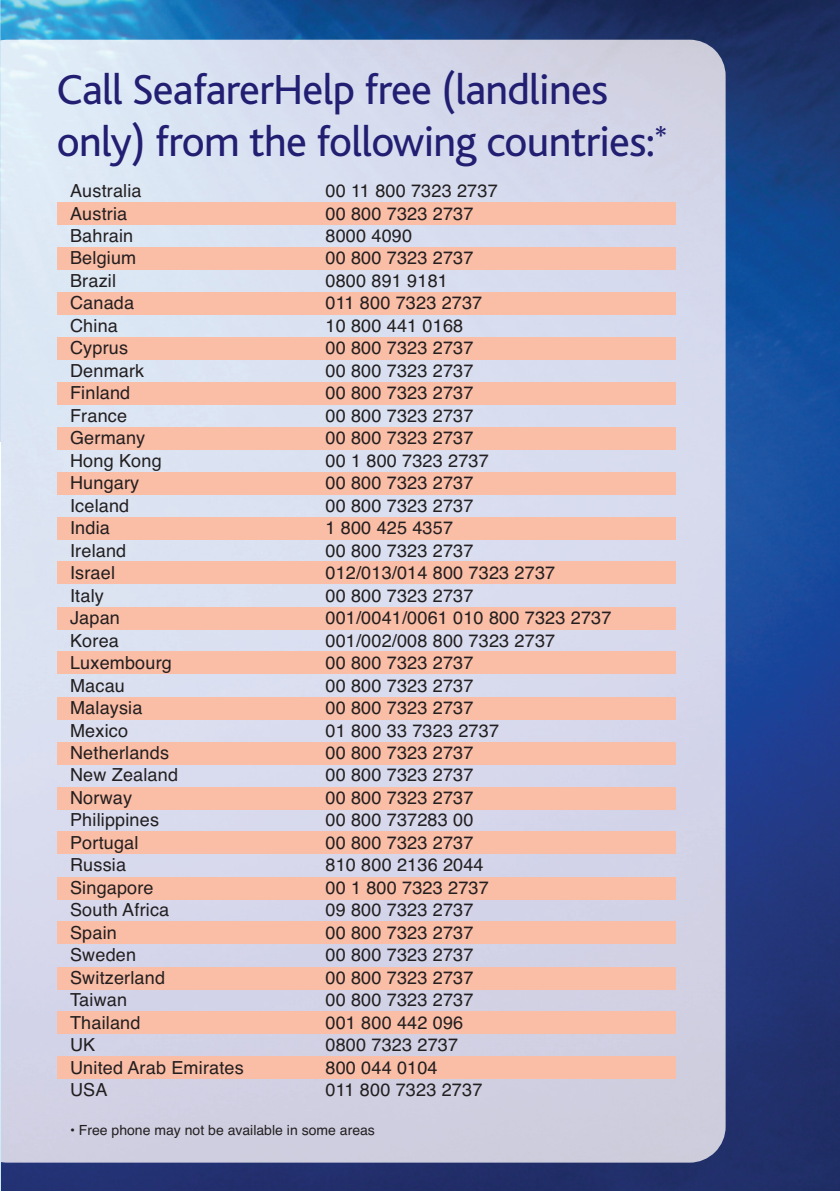
<style>
.page{position:relative;width:840px;height:1191px;background:#fff}
.page>*{position:absolute;margin:0;border:0;box-sizing:border-box;transform-origin:0 0}
.t1{font:44px/52.8px "Bliss";letter-spacing:-.015em;color:#221e72}
.t2{font:18px "Helvetica";letter-spacing:.01em;color:#231f20}
.t3{font:14px "Helvetica";color:#231f20}
</style>
<div class="page">
<img style="left:0;top:0;width:839px;height:1191px">
<img style="left:0;top:40px;width:725px;height:1122px">
<div style="left:57px;top:1056px;width:618px;height:23px;background:#fabda6"></div>
<div style="left:57px;top:1011px;width:618px;height:22px;background:#fabda6"></div>
<div style="left:57px;top:967px;width:618px;height:22px;background:#fabda6"></div>
<div style="left:57px;top:921px;width:618px;height:22px;background:#fabda6"></div>
<div style="left:57px;top:877px;width:618px;height:22px;background:#fabda6"></div>
<div style="left:57px;top:831px;width:618px;height:23px;background:#fabda6"></div>
<div style="left:57px;top:787px;width:618px;height:22px;background:#fabda6"></div>
<div style="left:57px;top:742px;width:618px;height:22px;background:#fabda6"></div>
<div style="left:57px;top:697px;width:618px;height:22px;background:#fabda6"></div>
<div style="left:57px;top:651px;width:618px;height:23px;background:#fabda6"></div>
<div style="left:57px;top:607px;width:618px;height:22px;background:#fabda6"></div>
<div style="left:57px;top:561px;width:618px;height:23px;background:#fabda6"></div>
<div style="left:57px;top:517px;width:618px;height:23px;background:#fabda6"></div>
<div style="left:57px;top:472px;width:618px;height:22px;background:#fabda6"></div>
<div style="left:57px;top:428px;width:618px;height:22px;background:#fabda6"></div>
<div style="left:57px;top:382px;width:618px;height:22px;background:#fabda6"></div>
<div style="left:57px;top:337px;width:618px;height:23px;background:#fabda6"></div>
<div style="left:57px;top:292px;width:618px;height:22px;background:#fabda6"></div>
<div style="left:57px;top:247px;width:618px;height:23px;background:#fabda6"></div>
<div style="left:57px;top:202px;width:618px;height:22px;background:#fabda6"></div>
<svg style="left:0;top:442px;width:1px;height:749px"></svg>
<h1 class="t1" style="left:57px;top:67px;width:612px">Call SeafarerHelp free (landlines only) from the following countries:<sup>*</sup></h1>
<p class="t2" style="left:70px;top:184px;width:73px">Australia</p>
<p class="t2" style="left:325px;top:184px;width:174px">00 11 800 7323 2737</p>
<p class="t2" style="left:70px;top:207px;width:59px">Austria</p>
<p class="t2" style="left:325px;top:207px;width:149px">00 800 7323 2737</p>
<p class="t2" style="left:70px;top:229px;width:65px">Bahrain</p>
<p class="t2" style="left:325px;top:229px;width:88px">8000 4090</p>
<p class="t2" style="left:70px;top:251px;width:68px">Belgium</p>
<p class="t2" style="left:325px;top:251px;width:149px">00 800 7323 2737</p>
<p class="t2" style="left:70px;top:274px;width:47px">Brazil</p>
<p class="t2" style="left:325px;top:274px;width:124px">0800 891 9181</p>
<p class="t2" style="left:70px;top:296px;width:65px">Canada</p>
<p class="t2" style="left:325px;top:296px;width:158px">011 800 7323 2737</p>
<p class="t2" style="left:70px;top:319px;width:49px">China</p>
<p class="t2" style="left:325px;top:319px;width:139px">10 800 441 0168</p>
<p class="t2" style="left:70px;top:341px;width:59px">Cyprus</p>
<p class="t2" style="left:325px;top:341px;width:149px">00 800 7323 2737</p>
<p class="t2" style="left:70px;top:364px;width:76px">Denmark</p>
<p class="t2" style="left:325px;top:364px;width:149px">00 800 7323 2737</p>
<p class="t2" style="left:70px;top:386px;width:62px">Finland</p>
<p class="t2" style="left:325px;top:386px;width:149px">00 800 7323 2737</p>
<p class="t2" style="left:70px;top:409px;width:58px">France</p>
<p class="t2" style="left:325px;top:409px;width:149px">00 800 7323 2737</p>
<p class="t2" style="left:70px;top:431px;width:77px">Germany</p>
<p class="t2" style="left:325px;top:431px;width:149px">00 800 7323 2737</p>
<p class="t2" style="left:70px;top:454px;width:93px">Hong Kong</p>
<p class="t2" style="left:325px;top:454px;width:165px">00 1 800 7323 2737</p>
<p class="t2" style="left:70px;top:476px;width:71px">Hungary</p>
<p class="t2" style="left:325px;top:476px;width:149px">00 800 7323 2737</p>
<p class="t2" style="left:70px;top:499px;width:61px">Iceland</p>
<p class="t2" style="left:325px;top:499px;width:149px">00 800 7323 2737</p>
<p class="t2" style="left:70px;top:521px;width:41px">India</p>
<p class="t2" style="left:325px;top:521px;width:129px">1 800 425 4357</p>
<p class="t2" style="left:70px;top:544px;width:58px">Ireland</p>
<p class="t2" style="left:325px;top:544px;width:149px">00 800 7323 2737</p>
<p class="t2" style="left:70px;top:566px;width:46px">Israel</p>
<p class="t2" style="left:325px;top:566px;width:231px">012/013/014 800 7323 2737</p>
<p class="t2" style="left:70px;top:589px;width:35px">Italy</p>
<p class="t2" style="left:325px;top:589px;width:149px">00 800 7323 2737</p>
<p class="t2" style="left:70px;top:611px;width:51px">Japan</p>
<p class="t2" style="left:325px;top:611px;width:287px">001/0041/0061 010 800 7323 2737</p>
<p class="t2" style="left:70px;top:633px;width:50px">Korea</p>
<p class="t2" style="left:325px;top:633px;width:231px">001/002/008 800 7323 2737</p>
<p class="t2" style="left:70px;top:656px;width:103px">Luxembourg</p>
<p class="t2" style="left:325px;top:656px;width:149px">00 800 7323 2737</p>
<p class="t2" style="left:70px;top:678px;width:56px">Macau</p>
<p class="t2" style="left:325px;top:678px;width:149px">00 800 7323 2737</p>
<p class="t2" style="left:70px;top:701px;width:74px">Malaysia</p>
<p class="t2" style="left:325px;top:701px;width:149px">00 800 7323 2737</p>
<p class="t2" style="left:70px;top:723px;width:59px">Mexico</p>
<p class="t2" style="left:325px;top:723px;width:175px">01 800 33 7323 2737</p>
<p class="t2" style="left:70px;top:746px;width:100px">Netherlands</p>
<p class="t2" style="left:325px;top:746px;width:149px">00 800 7323 2737</p>
<p class="t2" style="left:70px;top:768px;width:109px">New Zealand</p>
<p class="t2" style="left:325px;top:768px;width:149px">00 800 7323 2737</p>
<p class="t2" style="left:70px;top:791px;width:63px">Norway</p>
<p class="t2" style="left:325px;top:791px;width:149px">00 800 7323 2737</p>
<p class="t2" style="left:70px;top:813px;width:90px">Philippines</p>
<p class="t2" style="left:325px;top:813px;width:149px">00 800 737283 00</p>
<p class="t2" style="left:70px;top:836px;width:70px">Portugal</p>
<p class="t2" style="left:325px;top:836px;width:149px">00 800 7323 2737</p>
<p class="t2" style="left:70px;top:858px;width:57px">Russia</p>
<p class="t2" style="left:325px;top:858px;width:160px">810 800 2136 2044</p>
<p class="t2" style="left:70px;top:881px;width:85px">Singapore</p>
<p class="t2" style="left:325px;top:881px;width:165px">00 1 800 7323 2737</p>
<p class="t2" style="left:70px;top:903px;width:101px">South Africa</p>
<p class="t2" style="left:325px;top:903px;width:149px">09 800 7323 2737</p>
<p class="t2" style="left:70px;top:926px;width:48px">Spain</p>
<p class="t2" style="left:325px;top:926px;width:149px">00 800 7323 2737</p>
<p class="t2" style="left:70px;top:948px;width:67px">Sweden</p>
<p class="t2" style="left:325px;top:948px;width:149px">00 800 7323 2737</p>
<p class="t2" style="left:70px;top:970px;width:96px">Switzerland</p>
<p class="t2" style="left:325px;top:970px;width:149px">00 800 7323 2737</p>
<p class="t2" style="left:70px;top:993px;width:58px">Taiwan</p>
<p class="t2" style="left:325px;top:993px;width:149px">00 800 7323 2737</p>
<p class="t2" style="left:70px;top:1015px;width:72px">Thailand</p>
<p class="t2" style="left:325px;top:1015px;width:139px">001 800 442 096</p>
<p class="t2" style="left:70px;top:1038px;width:27px">UK</p>
<p class="t2" style="left:325px;top:1038px;width:134px">0800 7323 2737</p>
<p class="t2" style="left:70px;top:1060px;width:175px">United Arab Emirates</p>
<p class="t2" style="left:325px;top:1060px;width:114px">800 044 0104</p>
<p class="t2" style="left:70px;top:1083px;width:39px">USA</p>
<p class="t2" style="left:325px;top:1083px;width:158px">011 800 7323 2737</p>
<p class="t3" style="left:70px;top:1125px;width:306px">• Free phone may not be available in some areas</p>
</div>
